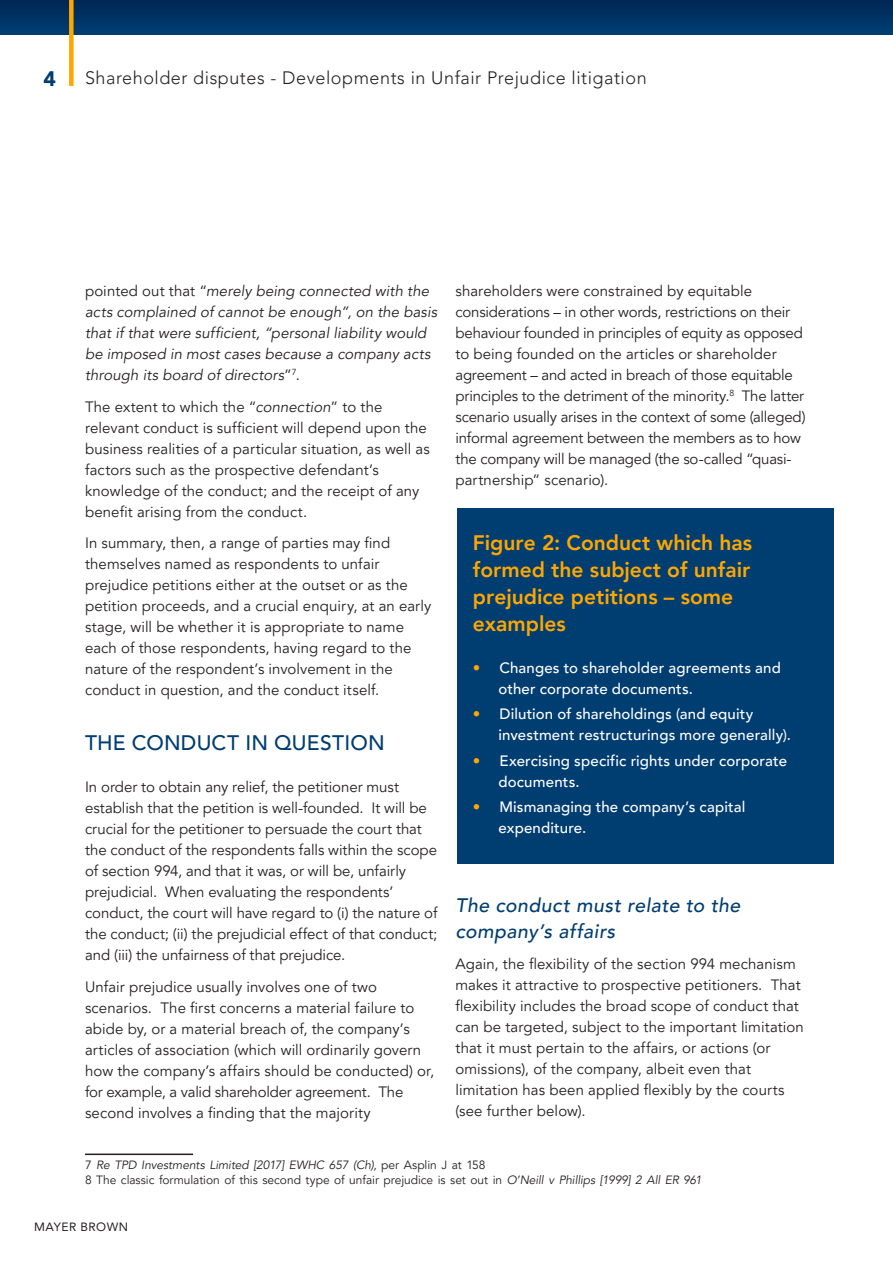
<style>
.page{position:relative;width:893px;height:1263px;background:#fff}
.page>*{position:absolute;margin:0;border:0;box-sizing:border-box;transform-origin:0 0}
.Body_copy{font:800 21px/27px "Avenir LT Pro";color:#ffa700}
.Body_copy-2{font:500 21px "Avenir LT Pro";letter-spacing:.005em;color:#003d71}
.Subhead_L1{font:900 21px "Avenir LT Pro";color:#003d71}
.Body_copy-3{font:italic 500 19.5px/25.5px "Avenir LT Pro";letter-spacing:.025em;color:#003d71}
.Headings_L2_Subhead{font:300 18px "Avenir LT Pro";letter-spacing:.03em;color:#231f20}
.Body_copy-4{font:15px/21px "Avenir LT Pro";letter-spacing:.005em;color:#231f20}
.t1{font:500 15px/21px "Avenir LT Pro";letter-spacing:.01em;color:#fff}
.Body_copy-5{font:italic 15px/21px "Avenir LT Pro";letter-spacing:.005em;color:#231f20}
.Footnote{font:12px "Avenir LT Pro";letter-spacing:-.005em;color:#231f20}
.Footnote-2{font:italic 12px "Avenir LT Pro";letter-spacing:-.005em;color:#231f20}
.t2{font:12px "Avenir LT Pro";letter-spacing:.04em;color:#231f20}
.s1{font-style:normal}
.s2{font-style:italic}
.s3{font-weight:400;color:#ffa700}
</style>
<div class="page">
<div style="left:457px;top:509px;width:376px;height:355px;background:#003d71"></div>
<div style="left:0;top:0;width:893px;height:34px;background:linear-gradient(to bottom,#002754,#003e72)"></div>
<div style="left:69px;top:0;width:5px;height:86px;background:#ffa700"></div>
<hr style="left:85px;top:1153px;width:108px;height:2px;background:#231f20">
<p class="Subhead_L1" style="left:43px;top:66px;width:14px">4</p>
<p class="Headings_L2_Subhead" style="left:85px;top:67px;width:563px">Shareholder disputes - Developments in Unfair Prejudice litigation</p>
<p class="Body_copy-5" style="left:85px;top:281px;width:354px"><span class="s1">pointed out that “</span>merely being connected with the acts complained of cannot be enough”, on the basis that if that were sufficient, “personal liability would be imposed in most cases because a company acts through its board of directors<span class="s1">”</span><sup>7</sup><span class="s1">.</span></p>
<p class="Body_copy-4" style="left:85px;top:396px;width:346px">The extent to which the “<span class="s2">connection</span>” to the relevant conduct is sufficient will depend upon the business realities of a particular situation, as well as factors such as the prospective defendant’s knowledge of the conduct; and the receipt of any benefit arising from the conduct.</p>
<p class="Body_copy-4" style="left:85px;top:533px;width:348px">In summary, then, a range of parties may find themselves named as respondents to unfair prejudice petitions either at the outset or as the petition proceeds, and a crucial enquiry, at an early stage, will be whether it is appropriate to name each of those respondents, having regard to the nature of the respondent’s involvement in the conduct in question, and the conduct itself.</p>
<p class="Body_copy-2" style="left:85px;top:730px;width:301px">THE CONDUCT IN QUESTION</p>
<p class="Body_copy-4" style="left:85px;top:777px;width:354px">In order to obtain any relief, the petitioner must establish that the petition is well-founded. It will be crucial for the petitioner to persuade the court that the conduct of the respondents falls within the scope of section 994, and that it was, or will be, unfairly prejudicial. When evaluating the respondents’ conduct, the court will have regard to (i) the nature of the conduct; (ii) the prejudicial effect of that conduct; and (iii) the unfairness of that prejudice.</p>
<p class="Body_copy-4" style="left:85px;top:976px;width:351px">Unfair prejudice usually involves one of two scenarios. The first concerns a material failure to abide by, or a material breach of, the company’s articles of association (which will ordinarily govern how the company’s affairs should be conducted) or, for example, a valid shareholder agreement. The second involves a finding that the majority</p>
<p class="Footnote-2" style="left:85px;top:1158px;width:402px"><span class="s1">7</span> Re TPD Investments Limited [2017] EWHC 657 (Ch), <span class="s1">per Asplin J at 158</span></p>
<p class="Footnote" style="left:85px;top:1173px;width:618px">8 The classic formulation of this second type of unfair prejudice is set out in <span class="s2">O’Neill v Phillips [1999] 2 All ER 961</span></p>
<p class="Body_copy-4" style="left:455px;top:281px;width:352px">shareholders were constrained by equitable considerations – in other words, restrictions on their behaviour founded in principles of equity as opposed to being founded on the articles or shareholder agreement – and acted in breach of those equitable principles to the detriment of the minority.<sup>8</sup> The latter scenario usually arises in the context of some (alleged) informal agreement between the members as to how the company will be managed (the so-called “quasi&shy;partnership” scenario).</p>
<p class="Body_copy" style="left:473px;top:529px;width:281px">Figure 2: Conduct which has formed the subject of unfair prejudice petitions – some examples</p>
<p class="t1" style="left:498px;top:657px;width:284px;text-indent:-26px"><span class="s3">•</span> Changes to shareholder agreements and other corporate documents.</p>
<p class="t1" style="left:498px;top:704px;width:294px;text-indent:-26px"><span class="s3">•</span> Dilution of shareholdings (and equity investment restructurings more generally).</p>
<p class="t1" style="left:498px;top:750px;width:290px;text-indent:-26px"><span class="s3">•</span> Exercising specific rights under corporate documents.</p>
<p class="t1" style="left:498px;top:797px;width:249px;text-indent:-26px"><span class="s3">•</span> Mismanaging the company’s capital expenditure.</p>
<p class="Body_copy-3" style="left:455px;top:893px;width:286px">The conduct must relate to the company’s affairs</p>
<p class="Body_copy-4" style="left:455px;top:954px;width:350px">Again, the flexibility of the section 994 mechanism makes it attractive to prospective petitioners. That flexibility includes the broad scope of conduct that can be targeted, subject to the important limitation that it must pertain to the affairs, or actions (or omissions), of the company, albeit even that limitation has been applied flexibly by the courts (see further below).</p>
<p class="t2" style="left:34px;top:1219px;width:96px">MAYER BROWN</p>
</div>
